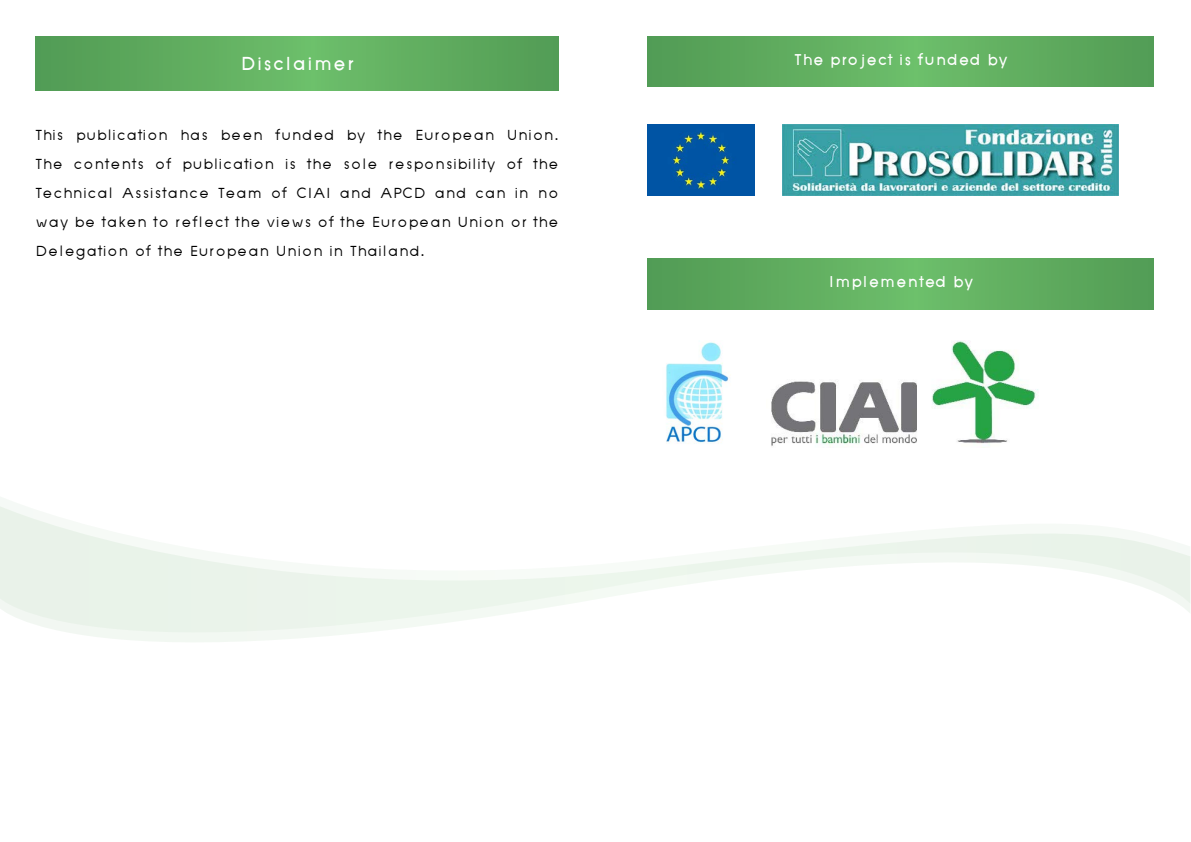
<style>
.page{position:relative;width:1191px;height:842px;background:#fff}
.page>*{position:absolute;margin:0;border:0;box-sizing:border-box;transform-origin:0 0}
.t1{font:700 30px "Chula Narak";color:#fff}
.t2{font:700 25px "Chula Narak";color:#fff}
.t3{font:24px/28.8px "Chula Narak";letter-spacing:.02em;color:#000;text-align:justify}
</style>
<div class="page">
<svg style="left:36px;top:36px;width:522px;height:54px;background:#5fac5f"></svg>
<svg style="left:647px;top:36px;width:506px;height:51px;background:#5fac5f"></svg>
<svg style="left:647px;top:259px;width:506px;height:50px;background:#5fac5f"></svg>
<img style="left:647px;top:125px;width:107px;height:70px">
<img style="left:782px;top:125px;width:336px;height:70px">
<img style="left:771px;top:341px;width:267px;height:107px">
<img style="left:666px;top:342px;width:64px;height:102px">
<svg style="left:75px;top:633px;width:277px;height:9px"></svg>
<svg style="left:0;top:506px;width:1190px;height:127px"></svg>
<p class="t1" style="left:240px;top:45px;width:115px">Disclaimer</p>
<p class="t2" style="left:794px;top:44px;width:215px">The project is funded by</p>
<p class="t3" style="left:35px;top:121px;width:525px">This publication has been funded by the European Union.<br>The contents of publication is the sole responsibility of the Technical Assistance Team of CIAI and APCD and can in no way be taken to reflect the views of the European Union or the Delegation of the European Union in Thailand.</p>
<p class="t2" style="left:828px;top:266px;width:147px">Implemented by</p>
</div>
